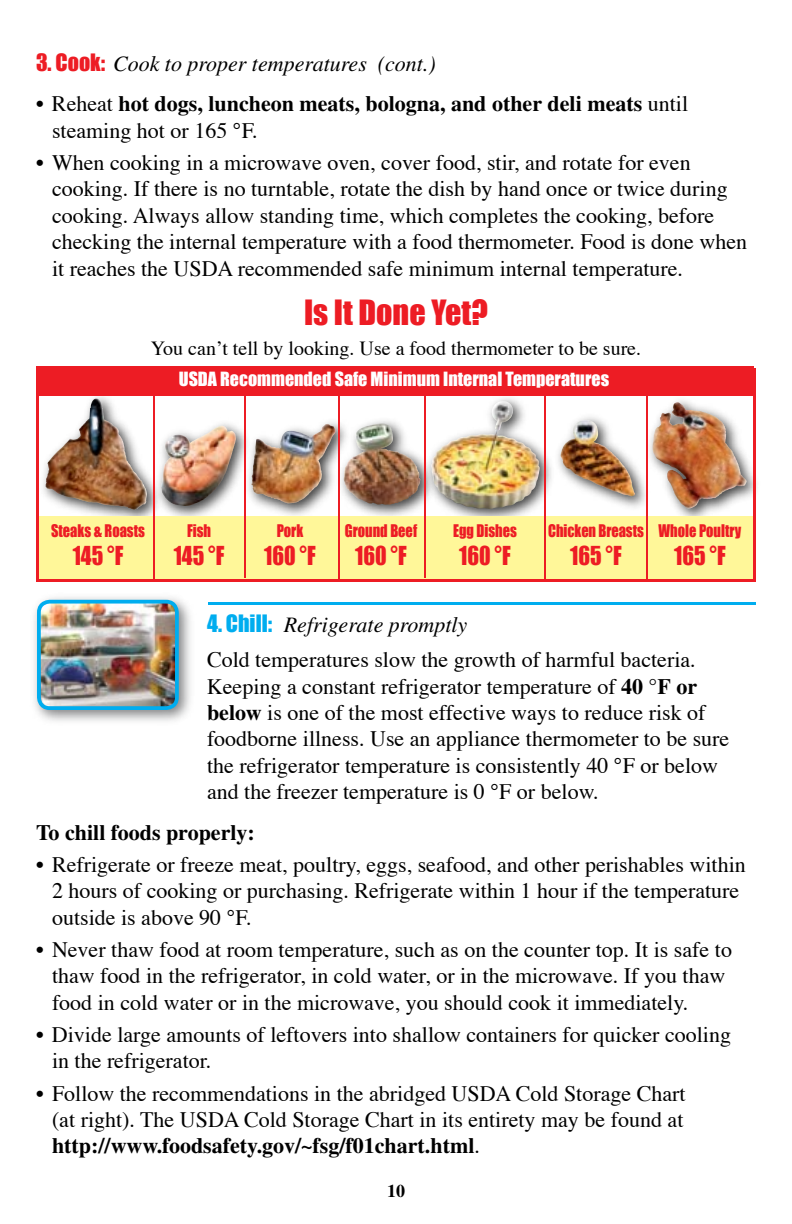
<style>
.page{position:relative;width:792px;height:1224px;background:#fff}
.page>*{position:absolute;margin:0;border:0;box-sizing:border-box;transform-origin:0 0}
.t1{font:32px "Impact";color:#ed1c24}
.t2{font:24px "Impact";color:#ed1c24;scale:.9 1}
.t3{font:22px/26.4px "Times";color:#000}
.t4{font:700 22px/26.4px "Times";color:#000}
.t5{font:italic 22px "Times";color:#000}
.t6{font:20px "Times";color:#000}
.t7{font:18px "Impact";color:#fff}
.t8{font:700 18px "Times";color:#000}
.t9{font:16px "Impact";color:#ed1c24;scale:.9 1}
.s1{font-family:"Impact";font-style:normal;color:#ed1c24}
.s2{font-weight:400}
.s3{font-family:"Impact";color:#00adef}
.s4{font-style:italic}
.s5{font-weight:700}
</style>
<div class="page">
<div style="left:37px;top:390px;width:127px;height:136px;background:#000;opacity:.75"></div>
<img style="left:99px;top:399px;width:5px;height:18px">
<div style="left:153px;top:418px;width:100px;height:105px;background:#000;opacity:.75"></div>
<svg style="left:216px;top:476px;width:8px;height:12px"></svg>
<div style="left:244px;top:416px;width:108px;height:104px;background:#000;opacity:.75"></div>
<img style="left:329px;top:424px;width:6px;height:15px">
<div style="left:335px;top:415px;width:102px;height:107px;background:#000;opacity:.75"></div>
<img style="left:385px;top:427px;width:8px;height:20px">
<div style="left:423px;top:393px;width:134px;height:133px;background:#000;opacity:.75"></div>
<img style="left:516px;top:440px;width:16px;height:11px">
<div style="left:553px;top:412px;width:98px;height:101px;background:#000;opacity:.75"></div>
<img style="left:593px;top:422px;width:5px;height:20px">
<div style="left:644px;top:394px;width:119px;height:131px;background:#000;opacity:.75"></div>
<img style="left:678px;top:402px;width:36px;height:14px">
<div style="left:29px;top:592px;width:167px;height:136px;background:#58595b;opacity:.75"></div>
<img style="left:39px;top:604px;width:138px;height:103px;border-radius:11px">
<div style="left:37px;top:600px;width:142px;height:110px;border:4px solid #00adef;border-radius:11px"></div>
<div style="left:36px;top:516px;width:718px;height:66px;background:#fff799"></div>
<div style="left:36px;top:368px;width:720px;height:214px;border:3px solid #ed1c24"></div>
<div style="left:36px;top:366px;width:718px;height:30px;background:#ed1c24"></div>
<hr style="left:153px;top:390px;width:2px;height:192px;background:#ed1c24">
<hr style="left:244px;top:394px;width:2px;height:184px;background:#ed1c24">
<hr style="left:338px;top:392px;width:2px;height:188px;background:#ed1c24">
<hr style="left:424px;top:394px;width:2px;height:184px;background:#ed1c24">
<hr style="left:544px;top:390px;width:2px;height:190px;background:#ed1c24">
<hr style="left:646px;top:390px;width:2px;height:192px;background:#ed1c24">
<hr style="left:208px;top:602px;width:548px;height:3px;background:#00adef">
<p class="t5" style="left:36px;top:52px;width:401px"><span class="s1">3. Cook:</span> Cook to proper temperatures (cont.)</p>
<p class="t4" style="left:52px;top:90px;width:638px;text-indent:-16px"><span class="s2">• Reheat</span> hot dogs, luncheon meats, bologna, and other deli meats <span class="s2">until steaming hot or 165 °F.</span></p>
<p class="t3" style="left:52px;top:147px;width:697px;text-indent:-16px">• When cooking in a microwave oven, cover food, stir, and rotate for even cooking. If there is no turntable, rotate the dish by hand once or twice during cooking. Always allow standing time, which completes the cooking, before checking the internal temperature with a food thermometer. Food is done when it reaches the USDA recommended safe minimum internal temperature.</p>
<h1 class="t1" style="left:304px;top:293px;width:185px">Is It Done Yet?</h1>
<p class="t6" style="left:151px;top:329px;width:492px">You can’t tell by looking. Use a food thermometer to be sure.</p>
<p class="t7" style="left:179px;top:368px;width:432px">USDA Recommended Safe Minimum Internal Temperatures</p>
<p class="t9" style="left:51px;top:521px;width:106px">Steaks &amp; Roasts</p>
<p class="t2" style="left:73px;top:541px;width:58px">145 °F</p>
<p class="t9" style="left:187px;top:521px;width:28px">Fish</p>
<p class="t2" style="left:174px;top:541px;width:58px">145 °F</p>
<p class="t9" style="left:277px;top:521px;width:31px">Pork</p>
<p class="t2" style="left:264px;top:541px;width:59px">160 °F</p>
<p class="t9" style="left:345px;top:521px;width:82px">Ground Beef</p>
<p class="t2" style="left:355px;top:541px;width:59px">160 °F</p>
<p class="t9" style="left:453px;top:521px;width:72px">Egg Dishes</p>
<p class="t2" style="left:459px;top:541px;width:59px">160 °F</p>
<p class="t9" style="left:548px;top:521px;width:108px">Chicken Breasts</p>
<p class="t2" style="left:570px;top:541px;width:59px">165 °F</p>
<p class="t9" style="left:659px;top:521px;width:93px">Whole Poultry</p>
<p class="t2" style="left:674px;top:541px;width:59px">165 °F</p>
<p class="t3" style="left:207px;top:605px;width:490px;line-height:35px"><span class="s3">4. Chill:</span> <span class="s4">Refrigerate promptly<br></span>Cold temperatures slow the growth of harmful bacteria.</p>
<p class="t3" style="left:207px;top:671px;width:524px">Keeping a constant refrigerator temperature of <span class="s5">40 °F or below</span> is one of the most effective ways to reduce risk of foodborne illness. Use an appliance thermometer to be sure the refrigerator temperature is consistently 40 °F or below and the freezer temperature is 0 °F or below.</p>
<p class="t4" style="left:36px;top:819px;width:220px">To chill foods properly:</p>
<p class="t3" style="left:52px;top:850px;width:695px;text-indent:-16px">• Refrigerate or freeze meat, poultry, eggs, seafood, and other perishables within<br>2 hours of cooking or purchasing. Refrigerate within 1 hour if the temperature outside is above 90 °F.</p>
<p class="t3" style="left:52px;top:935px;width:682px;text-indent:-16px">• Never thaw food at room temperature, such as on the counter top. It is safe to thaw food in the refrigerator, in cold water, or in the microwave. If you thaw food in cold water or in the microwave, you should cook it immediately.</p>
<p class="t3" style="left:52px;top:1020px;width:681px;text-indent:-16px">• Divide large amounts of leftovers into shallow containers for quicker cooling in the refrigerator.</p>
<p class="t3" style="left:52px;top:1078px;width:635px;text-align:justify;text-indent:-16px">• Follow the recommendations in the abridged USDA Cold Storage Chart (at right). The USDA Cold Storage Chart in its entirety may be found at <span class="s5">http://www.foodsafety.gov/~fsg/f01chart.html</span>.</p>
<p class="t8" style="left:387px;top:1180px;width:19px">10</p>
</div>
